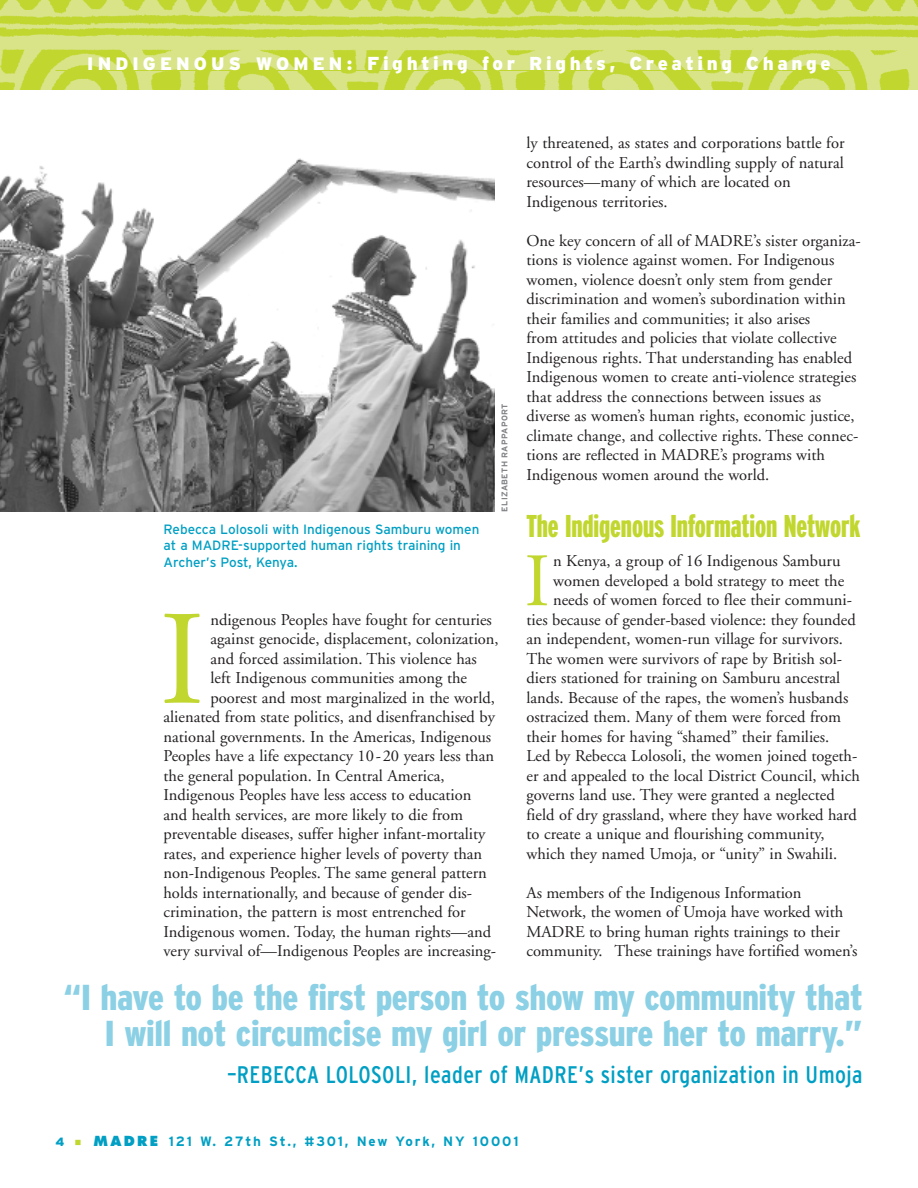
<style>
.page{position:relative;width:918px;height:1188px;background:#fff}
.page>*{position:absolute;margin:0;border:0;box-sizing:border-box;transform-origin:0 0}
.t1{font:134.1px "Adobe Garamond";color:#c1d72f}
.t2{font:75.3px "Adobe Garamond";color:#c1d72f}
.t3{font:36px/36px "Geo Int Bla Con";letter-spacing:-.01em;color:#8bd0e4;text-align:right}
.t4{font:31.5px "Geo Int Bla Com";letter-spacing:-.005em;color:#c1d72f}
.t5{font:24px "Geo Int Reg Con";letter-spacing:.02em;color:#009fc3}
.t6{font:900 18.75px "Geo Int";letter-spacing:.195em;color:#fff}
.t7{font:16.5px/19.5px "Adobe Garamond";color:#231f20}
.t8{font:13.5px/16.2px "Geo Int";color:#009fc3}
.t9{font:700 13.5px "Geo Int";letter-spacing:.135em;color:#009fc3}
.t10{font:900 12px "Geo Int";color:#009fc3}
.t11{font:700 8.25px "Geo Int";letter-spacing:.04em;color:#808285}
.s1{font-size:18px}
.s2{font-family:"Futura";font-weight:800}
</style>
<div class="page">
<img style="left:0;top:158px;width:495px;height:354px">
<img style="left:0;top:0;width:918px;height:90px">
<hr style="left:56px;top:70px;width:806px;height:1px;background:#c1d72f">
<p class="t6" style="left:87px;top:53px;width:745px"><span class="s1">INDIGENOUS WOMEN:</span> Fighting for Rights, Creating Change</p>
<p class="t8" style="left:164px;top:522px;width:317px">Rebecca Lolosoli with Indigenous Samburu women at a MADRE-supported human rights training in<br>Archer’s Post, Kenya.</p>
<p class="t11" style="left:500px;top:512px;width:109px;rotate:-90deg">ELIZABETH RAPPAPORT</p>
<h1 class="t1" style="left:159px;top:607px;width:47px">I</h1>
<p class="t7" style="left:211px;top:611px;width:283px">ndigenous Peoples have fought for centuries</p>
<p class="t7" style="left:211px;top:631px;width:290px">against genocide, displacement, colonization,</p>
<p class="t7" style="left:211px;top:650px;width:268px">and forced assimilation. This violence has</p>
<p class="t7" style="left:211px;top:670px;width:258px">left Indigenous communities among the</p>
<p class="t7" style="left:211px;top:689px;width:286px">poorest and most marginalized in the world,</p>
<p class="t7" style="left:164px;top:709px;width:333px">alienated from state politics, and disenfranchised by</p>
<p class="t7" style="left:164px;top:728px;width:329px">national governments. In the Americas, Indigenous</p>
<p class="t7" style="left:164px;top:748px;width:332px">Peoples have a life expectancy 10-20 years less than</p>
<p class="t7" style="left:164px;top:767px;width:282px">the general population. In Central America,</p>
<p class="t7" style="left:164px;top:787px;width:310px">Indigenous Peoples have less access to education</p>
<p class="t7" style="left:164px;top:806px;width:301px">and health services, are more likely to die from</p>
<p class="t7" style="left:164px;top:826px;width:323px">preventable diseases, suffer higher infant-mortality</p>
<p class="t7" style="left:164px;top:845px;width:320px">rates, and experience higher levels of poverty than</p>
<p class="t7" style="left:164px;top:865px;width:325px">non-Indigenous Peoples. The same general pattern</p>
<p class="t7" style="left:164px;top:884px;width:310px">holds internationally, and because of gender dis-</p>
<p class="t7" style="left:164px;top:904px;width:304px">crimination, the pattern is most entrenched for</p>
<p class="t7" style="left:164px;top:923px;width:329px">Indigenous women. Today, the human rights—and</p>
<p class="t7" style="left:164px;top:943px;width:334px">very survival of—Indigenous Peoples are increasing-</p>
<p class="t7" style="left:527px;top:135px;width:320px">ly threatened, as states and corporations battle for control of the Earth’s dwindling supply of natural resources—many of which are located on Indigenous territories.</p>
<p class="t7" style="left:527px;top:232px;width:336px">One key concern of all of MADRE’s sister organiza&shy;tions is violence against women. For Indigenous women, violence doesn’t only stem from gender discrimination and women’s subordination within their families and communities; it also arises<br>from attitudes and policies that violate collective Indigenous rights. That understanding has enabled Indigenous women to create anti-violence strategies that address the connections between issues as diverse as women’s human rights, economic justice, climate change, and collective rights. These connec&shy;tions are reflected in MADRE’s programs with Indigenous women around the world.</p>
<h3 class="t4" style="left:526px;top:508px;width:335px">The Indigenous Information Network</h3>
<h2 class="t2" style="left:524px;top:551px;width:27px">I</h2>
<p class="t7" style="left:553px;top:553px;width:289px">n Kenya, a group of 16 Indigenous Samburu</p>
<p class="t7" style="left:553px;top:572px;width:293px">women developed a bold strategy to meet the</p>
<p class="t7" style="left:553px;top:592px;width:300px">needs of women forced to flee their communi-</p>
<p class="t7" style="left:527px;top:611px;width:331px">ties because of gender-based violence: they founded</p>
<p class="t7" style="left:527px;top:631px;width:318px">an independent, women-run village for survivors.</p>
<p class="t7" style="left:527px;top:650px;width:317px">The women were survivors of rape by British sol-</p>
<p class="t7" style="left:527px;top:670px;width:315px">diers stationed for training on Samburu ancestral</p>
<p class="t7" style="left:527px;top:689px;width:323px">lands. Because of the rapes, the women’s husbands</p>
<p class="t7" style="left:527px;top:709px;width:316px">ostracized them. Many of them were forced from</p>
<p class="t7" style="left:527px;top:728px;width:304px">their homes for having “shamed” their families.</p>
<p class="t7" style="left:527px;top:748px;width:332px">Led by Rebecca Lolosoli, the women joined togeth-</p>
<p class="t7" style="left:527px;top:767px;width:335px">er and appealed to the local District Council, which</p>
<p class="t7" style="left:527px;top:787px;width:310px">governs land use. They were granted a neglected</p>
<p class="t7" style="left:527px;top:806px;width:332px">field of dry grassland, where they have worked hard</p>
<p class="t7" style="left:527px;top:826px;width:300px">to create a unique and flourishing community,</p>
<p class="t7" style="left:527px;top:845px;width:312px">which they named Umoja, or “unity” in Swahili.</p>
<p class="t7" style="left:527px;top:884px;width:332px">As members of the Indigenous Information Network, the women of Umoja have worked with MADRE to bring human rights trainings to their community. These trainings have fortified women’s</p>
<h3 class="t3" style="left:63px;top:979px;width:801px">“I have to be the first person to show my community that<br>I will not circumcise my girl or pressure her to marry.”</h3>
<h3 class="t5" style="left:227px;top:1061px;width:637px">–REBECCA LOLOSOLI, leader of MADRE’s sister organization in Umoja</h3>
<p class="t10" style="left:56px;top:1135px;width:10px">4</p>
<p class="t9" style="left:94px;top:1134px;width:426px"><span class="s2">MADRE</span> 121 W. 27th St., #301, New York, NY 10001</p>
</div>
